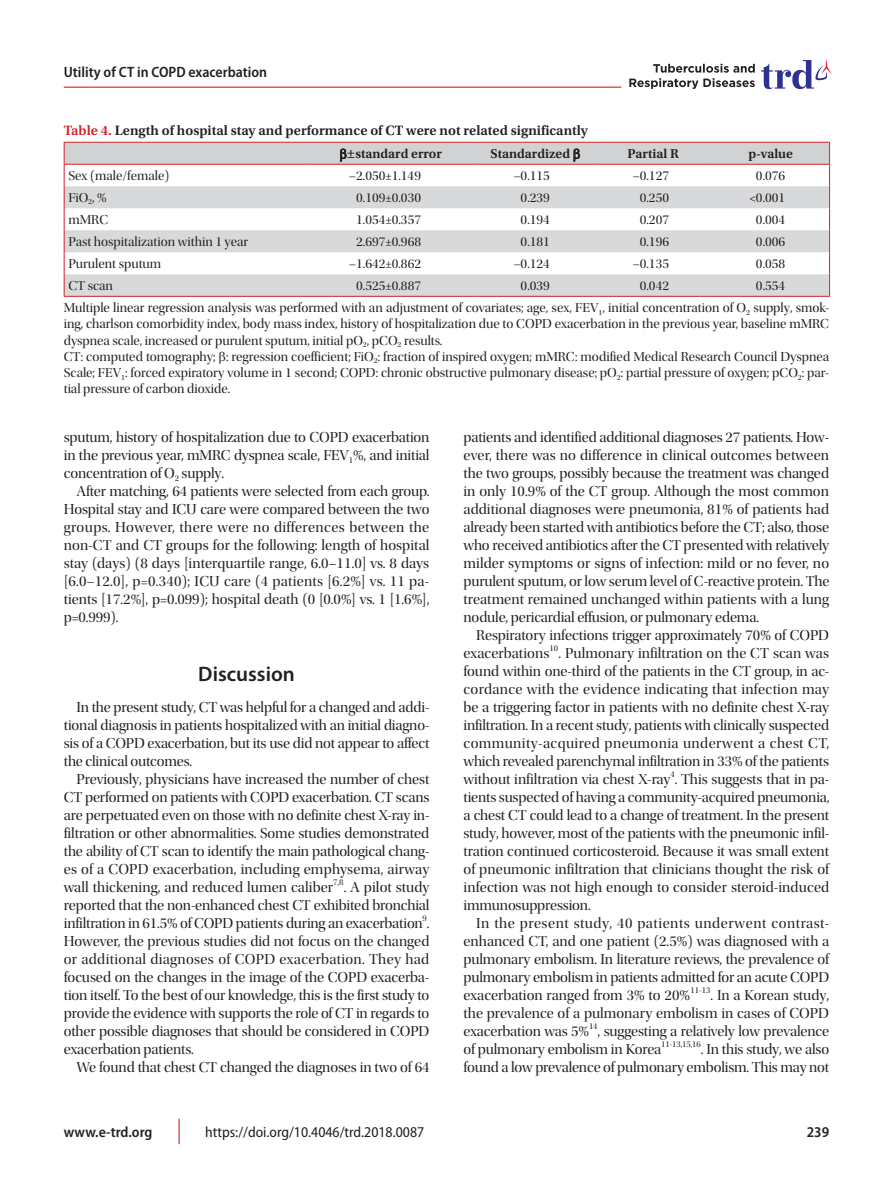
<style>
.page{position:relative;width:893px;height:1191px;background:#fff}
.page>*{position:absolute;margin:0;border:0;box-sizing:border-box;transform-origin:0 0}
.t1{font:600 21px "Myriad Pro";color:#231f20}
.t2{font:15px/18px "Utopia Std Disp";letter-spacing:-.01em;color:#231f20;text-align:justify}
.t3{font:600 semi-condensed 15px "Myriad Pro";color:#231f20}
.t4{font:semi-condensed 15px "Myriad Pro";color:#231f20}
.t5{font:600 14.25px "Utopia Std";color:#231f20}
.t6{font:13.5px/16.2px "Utopia Std Disp";color:#231f20}
.t7{font:600 13.5px "Utopia Std";color:#231f20}
.t8{font:8.7px "Utopia Std Disp";letter-spacing:-.01em;color:#231f20}
.s1{color:#d1232a}
</style>
<div class="page">
<svg style="left:179px;top:1118px;width:1px;height:26px"></svg>
<svg style="left:629px;top:64px;width:126px;height:25px"></svg>
<hr style="left:64px;top:87px;width:557px;height:1px;background:#d1232a">
<svg style="left:761px;top:59px;width:71px;height:30px"></svg>
<hr style="left:64px;top:296px;width:241px;height:1px;background:#d1232a">
<hr style="left:305px;top:296px;width:172px;height:1px;background:#d1232a">
<hr style="left:477px;top:296px;width:117px;height:1px;background:#d1232a">
<hr style="left:594px;top:296px;width:118px;height:1px;background:#d1232a">
<hr style="left:712px;top:296px;width:118px;height:1px;background:#d1232a">
<svg style="left:64px;top:142px;width:766px;height:154px"></svg>
<p class="t3" style="left:64px;top:62px;width:205px">Utility of CT in COPD exacerbation</p>
<p class="t5" style="left:64px;top:122px;width:526px"><span class="s1">Table 4.</span> Length of hospital stay and performance of CT were not related significantly</p>
<p class="t7" style="left:347px;top:146px;width:97px">±standard error</p>
<p class="t7" style="left:491px;top:146px;width:81px">Standardized</p>
<p class="t7" style="left:627px;top:146px;width:53px">Partial R</p>
<p class="t7" style="left:748px;top:146px;width:46px">p-value</p>
<p class="t6" style="left:68px;top:167px;width:102px">Sex (male/female)</p>
<p class="t6" style="left:349px;top:167px;width:73px">–2.050±1.149</p>
<p class="t6" style="left:514px;top:167px;width:38px">–0.115</p>
<p class="t6" style="left:633px;top:167px;width:38px">–0.127</p>
<p class="t6" style="left:756px;top:167px;width:31px">0.076</p>
<p class="t6" style="left:68px;top:189px;width:40px">FiO<sub>2</sub>, %</p>
<p class="t6" style="left:356px;top:189px;width:66px">0.109±0.030</p>
<p class="t6" style="left:521px;top:189px;width:31px">0.239</p>
<p class="t6" style="left:640px;top:189px;width:31px">0.250</p>
<p class="t6" style="left:750px;top:189px;width:37px">&lt;0.001</p>
<p class="t6" style="left:68px;top:211px;width:41px">mMRC</p>
<p class="t6" style="left:356px;top:211px;width:66px">1.054±0.357</p>
<p class="t6" style="left:521px;top:211px;width:31px">0.194</p>
<p class="t6" style="left:640px;top:211px;width:31px">0.207</p>
<p class="t6" style="left:756px;top:211px;width:31px">0.004</p>
<p class="t6" style="left:68px;top:233px;width:181px">Past hospitalization within 1 year</p>
<p class="t6" style="left:356px;top:233px;width:66px">2.697±0.968</p>
<p class="t6" style="left:521px;top:233px;width:31px">0.181</p>
<p class="t6" style="left:640px;top:233px;width:31px">0.196</p>
<p class="t6" style="left:756px;top:233px;width:31px">0.006</p>
<p class="t6" style="left:68px;top:255px;width:94px">Purulent sputum</p>
<p class="t6" style="left:349px;top:255px;width:73px">–1.642±0.862</p>
<p class="t6" style="left:514px;top:255px;width:38px">–0.124</p>
<p class="t6" style="left:633px;top:255px;width:38px">–0.135</p>
<p class="t6" style="left:756px;top:255px;width:31px">0.058</p>
<p class="t6" style="left:68px;top:277px;width:46px">CT scan</p>
<p class="t6" style="left:356px;top:277px;width:66px">0.525±0.887</p>
<p class="t6" style="left:521px;top:277px;width:31px">0.039</p>
<p class="t6" style="left:640px;top:277px;width:31px">0.042</p>
<p class="t6" style="left:64px;top:274px;width:767px;line-height:22.4px;text-indent:692px">0.554<br>Multiple linear regression analysis was performed with an adjustment of covariates; age, sex, FEV<sub>1</sub>, initial concentration of O<sub>2</sub> supply, smok-</p>
<p class="t6" style="left:64px;top:316px;width:767px">ing, charlson comorbidity index, body mass index, history of hospitalization due to COPD exacerbation in the previous year, baseline mMRC dyspnea scale, increased or purulent sputum, initial pO<sub>2</sub>, pCO<sub>2</sub> results.<br>CT: computed tomography; : regression coefficient; FiO<sub>2</sub>: fraction of inspired oxygen; mMRC: modified Medical Research Council Dyspnea Scale; FEV<sub>1</sub>: forced expiratory volume in 1 second; COPD: chronic obstructive pulmonary disease; pO<sub>2</sub>: partial pressure of oxygen; pCO<sub>2</sub>: par&shy;tial pressure of carbon dioxide.</p>
<p class="t2" style="left:64px;top:428px;width:367px">sputum, history of hospitalization due to COPD exacerbation in the previous year, mMRC dyspnea scale, FEV<sub>1</sub>%, and initial concentration of O<sub>2</sub> supply.</p>
<p class="t2" style="left:64px;top:482px;width:367px;text-indent:13px">After matching, 64 patients were selected from each group.<br>Hospital stay and ICU care were compared between the two groups. However, there were no differences between the non-CT and CT groups for the following: length of hospital stay (days) (8 days [interquartile range, 6.0–11.0] vs. 8 days [6.0–12.0], p=0.340); ICU care (4 patients [6.2%] vs. 11 pa&shy;tients [17.2%], p=0.099); hospital death (0 [0.0%] vs. 1 [1.6%], p=0.999).</p>
<h1 class="t1" style="left:198px;top:661px;width:98px">Discussion</h1>
<p class="t2" style="left:64px;top:698px;width:367px;text-indent:13px">In the present study, CT was helpful for a changed and addi&shy;tional diagnosis in patients hospitalized with an initial diagno&shy;sis of a COPD exacerbation, but its use did not appear to affect the clinical outcomes.</p>
<p class="t2" style="left:64px;top:770px;width:367px;text-indent:13px">Previously, physicians have increased the number of chest CT performed on patients with COPD exacerbation. CT scans are perpetuated even on those with no definite chest X-ray in&shy;filtration or other abnormalities. Some studies demonstrated the ability of CT scan to identify the main pathological chang&shy;es of a COPD exacerbation, including emphysema, airway wall thickening, and reduced lumen caliber</p>
<p class="t8" style="left:333px;top:877px;width:12px">7,8</p>
<p class="t2" style="left:64px;top:878px;width:367px;text-indent:280px">. A pilot study reported that the non-enhanced chest CT exhibited bronchial infiltration in 61.5% of COPD patients during an exacerbation .</p>
<p class="t8" style="left:422px;top:913px;width:6px">9</p>
<p class="t2" style="left:64px;top:932px;width:367px">However, the previous studies did not focus on the changed or additional diagnoses of COPD exacerbation. They had focused on the changes in the image of the COPD exacerba&shy;tion itself. To the best of our knowledge, this is the first study to provide the evidence with supports the role of CT in regards to other possible diagnoses that should be considered in COPD exacerbation patients.</p>
<p class="t2" style="left:77px;top:1058px;width:354px">We found that chest CT changed the diagnoses in two of 64</p>
<p class="t2" style="left:463px;top:428px;width:367px">patients and identified additional diagnoses 27 patients. How&shy;ever, there was no difference in clinical outcomes between the two groups, possibly because the treatment was changed in only 10.9% of the CT group. Although the most common additional diagnoses were pneumonia, 81% of patients had already been started with antibiotics before the CT; also, those who received antibiotics after the CT presented with relatively milder symptoms or signs of infection: mild or no fever, no purulent sputum, or low serum level of C-reactive protein. The treatment remained unchanged within patients with a lung nodule, pericardial effusion, or pulmonary edema.</p>
<p class="t2" style="left:463px;top:626px;width:367px;text-indent:13px">Respiratory infections trigger approximately 70% of COPD exacerbations</p>
<p class="t8" style="left:550px;top:643px;width:10px">10</p>
<p class="t2" style="left:463px;top:644px;width:367px;text-indent:95px">. Pulmonary infiltration on the CT scan was found within one-third of the patients in the CT group, in ac&shy;cordance with the evidence indicating that infection may be a triggering factor in patients with no definite chest X-ray infiltration. In a recent study, patients with clinically suspected community-acquired pneumonia underwent a chest CT, which revealed parenchymal infiltration in 33% of the patients without infiltration via chest X-ray . This suggests that in pa-</p>
<p class="t8" style="left:670px;top:769px;width:6px">4</p>
<p class="t2" style="left:463px;top:788px;width:367px">tients suspected of having a community-acquired pneumonia, a chest CT could lead to a change of treatment. In the present study, however, most of the patients with the pneumonic infil&shy;tration continued corticosteroid. Because it was small extent of pneumonic infiltration that clinicians thought the risk of infection was not high enough to consider steroid-induced immunosuppression.</p>
<p class="t2" style="left:463px;top:914px;width:367px;text-indent:13px">In the present study, 40 patients underwent contrast&shy;enhanced CT, and one patient (2.5%) was diagnosed with a pulmonary embolism. In literature reviews, the prevalence of pulmonary embolism in patients admitted for an acute COPD exacerbation ranged from 3% to 20%</p>
<p class="t8" style="left:690px;top:985px;width:22px">11-13</p>
<p class="t2" style="left:463px;top:986px;width:367px;text-indent:247px">. In a Korean study, the prevalence of a pulmonary embolism in cases of COPD exacerbation was 5%</p>
<p class="t8" style="left:589px;top:1021px;width:10px">14</p>
<p class="t2" style="left:463px;top:1022px;width:367px;text-indent:134px">, suggesting a relatively low prevalence of pulmonary embolism in Korea</p>
<p class="t8" style="left:661px;top:1039px;width:41px">11-13,15,16</p>
<p class="t2" style="left:463px;top:1040px;width:367px;text-align:right">. In this study, we also<br>found a low prevalence of pulmonary embolism. This may not</p>
<p class="t3" style="left:64px;top:1122px;width:90px">www.e-trd.org</p>
<p class="t4" style="left:205px;top:1122px;width:221px">https://doi.org/10.4046/trd.2018.0087</p>
<p class="t3" style="left:807px;top:1122px;width:24px">239</p>
</div>
